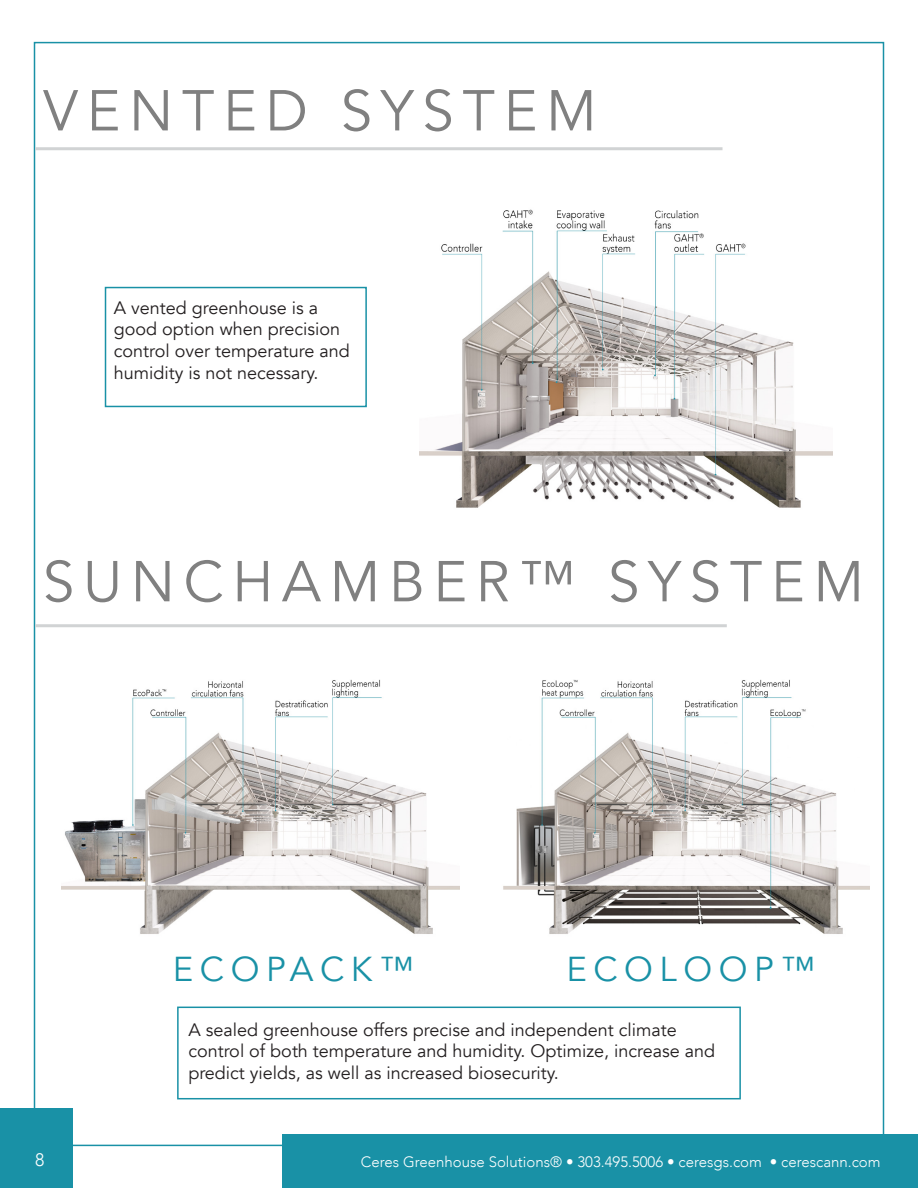
<style>
.page{position:relative;width:918px;height:1188px;background:#fff}
.page>*{position:absolute;margin:0;border:0;box-sizing:border-box;transform-origin:0 0}
.t1{font:57px "Avenir";letter-spacing:.15em;color:#808080}
.t2{font:34.5px "Avenir";letter-spacing:.19em;color:#1991a6}
.t3{font:18px/21.6px "Avenir";color:#231f20}
.t4{font:300 18px "Avenir";color:#fff}
.t5{font:300 15px "Avenir";color:#fff}
</style>
<div class="page">
<div style="left:0;top:1108px;width:72px;height:80px;background:#1991a6"></div>
<div style="left:282px;top:1134px;width:636px;height:54px;background:#1991a6"></div>
<img style="left:61px;top:679px;width:399px;height:255px">
<img style="left:419px;top:209px;width:414px;height:299px">
<div style="left:105px;top:287px;width:262px;height:120px;border:2px solid #1991a6"></div>
<div style="left:177px;top:1007px;width:564px;height:92px;border:2px solid #1991a6"></div>
<hr style="left:35px;top:147px;width:688px;height:3px;background:#d1d3d4">
<hr style="left:35px;top:624px;width:692px;height:3px;background:#d1d3d4">
<img style="left:503px;top:679px;width:366px;height:255px">
<p class="t1" style="left:43px;top:77px;width:555px">VENTED SYSTEM</p>
<p class="t3" style="left:114px;top:297px;width:228px">A vented greenhouse is a good option when precision</p>
<p class="t3" style="left:114px;top:340px;width:237px">control over temperature and</p>
<p class="t3" style="left:114px;top:362px;width:206px">humidity is not necessary.</p>
<p class="t1" style="left:43px;top:548px;width:823px">SUNCHAMBER™ SYSTEM</p>
<p class="t2" style="left:173px;top:949px;width:242px">ECOPACK™</p>
<p class="t2" style="left:566px;top:949px;width:250px">ECOLOOP™</p>
<p class="t3" style="left:188px;top:1019px;width:490px">A sealed greenhouse offers precise and independent climate</p>
<p class="t3" style="left:188px;top:1041px;width:528px">control of both temperature and humidity. Optimize, increase and predict yields, as well as increased biosecurity.</p>
<p class="t4" style="left:35px;top:1149px;width:11px">8</p>
<p class="t5" style="left:361px;top:1153px;width:521px">Ceres Greenhouse Solutions® • 303.495.5006 • ceresgs.com • cerescann.com</p>
</div>
